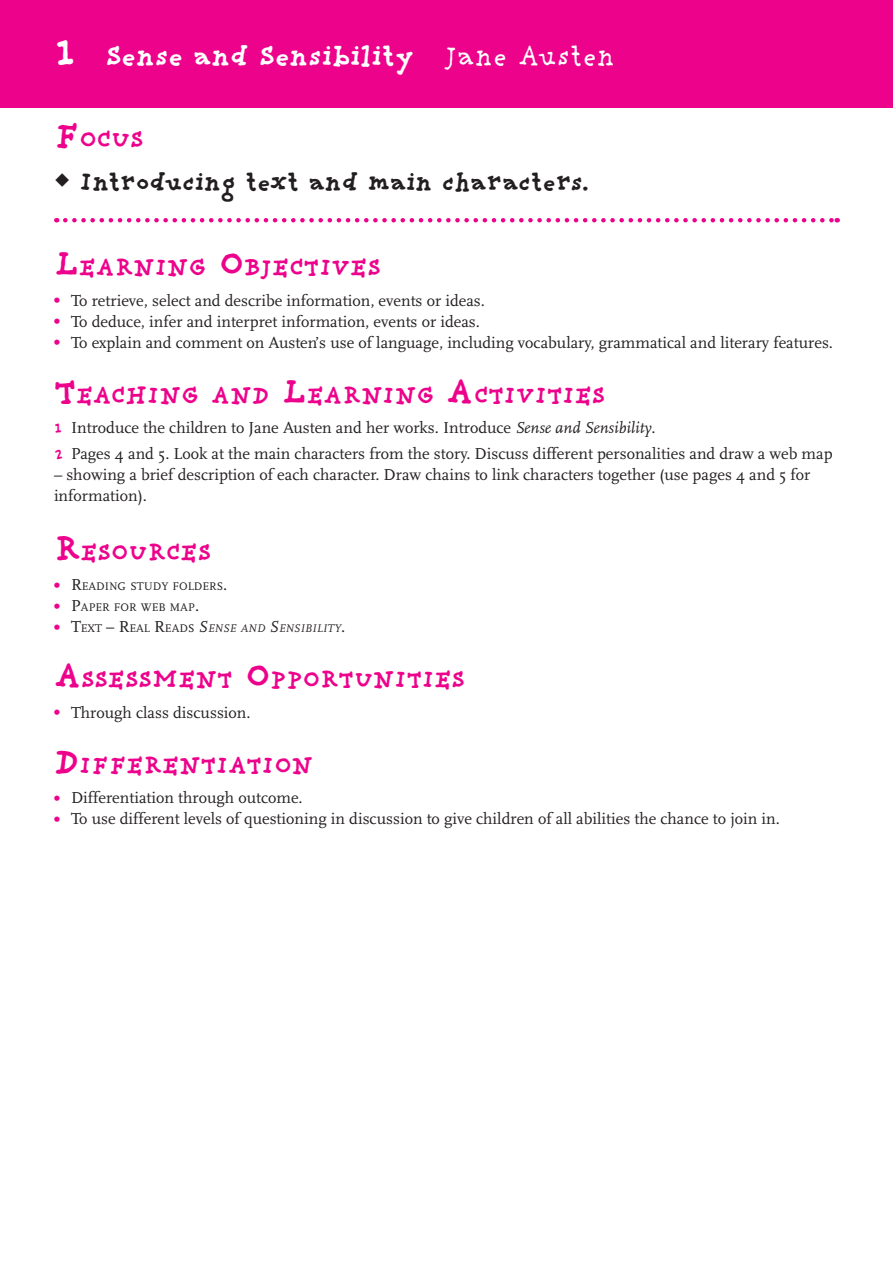
<style>
.page{position:relative;width:893px;height:1263px;background:#fff}
.page>*{position:absolute;margin:0;border:0;box-sizing:border-box;transform-origin:0 0}
.t1{font:700 30px "Providence";color:#fff}
.Focus_header_text{font:700 27px "Providence";color:#231f20}
.Main_pink_heading{font:700 25.2px "Providence";color:#ed028c}
.bulleted_pink_main_t{font:16.5px "Scala";color:#231f20}
.Pink_Numbered_main_t{font:16.5px/21px "Scala";color:#231f20}
.Bulleted_main_text_a{font:11.55px "Scala";color:#231f20}
.Bulleted_main_text_a-2{font:italic 11.55px "Scala";color:#231f20}
.s1{font-size:45px}
.s2{font-weight:400}
.s3{font-size:36px}
.s4{font-weight:700;color:#ed028c}
.s5{font-family:"Providence";font-weight:700;color:#ed028c}
.s6{font-style:italic}
.s7{font-weight:700;font-size:16.5px;color:#ed028c}
.s8{font-size:16.5px}
.s9{font-weight:700;font-style:normal;font-size:16.5px;color:#ed028c}
.s10{font-style:normal;font-size:16.5px}
.s11{font-style:normal}
</style>
<div class="page">
<div style="left:0;top:0;width:893px;height:108px;background:#ed028c"></div>
<svg style="left:65px;top:218px;width:773px;height:4px"></svg>
<p class="t1" style="left:54px;top:38px;width:563px"><span class="s1">1</span> Sense and Sensibility <span class="s2">Jane Austen</span></p>
<p class="Main_pink_heading" style="left:54px;top:124px;width:91px"><span class="s3">F</span>OCUS</p>
<p class="Focus_header_text" style="left:80px;top:166px;width:511px">Introducing text and main characters.</p>
<p class="Main_pink_heading" style="left:54px;top:253px;width:328px"><span class="s3">L</span>EARNING <span class="s3">O</span>BJECTIVES</p>
<p class="bulleted_pink_main_t" style="left:54px;top:291px;width:432px"><span class="s4">•</span> To retrieve, select and describe information, events or ideas.</p>
<p class="bulleted_pink_main_t" style="left:54px;top:312px;width:427px"><span class="s4">•</span> To deduce, infer and interpret information, events or ideas.</p>
<p class="bulleted_pink_main_t" style="left:54px;top:333px;width:781px"><span class="s4">•</span> To explain and comment on Austen’s use of language, including vocabulary, grammatical and literary features.</p>
<p class="Main_pink_heading" style="left:54px;top:380px;width:553px"><span class="s3">T</span>EACHING AND <span class="s3">L</span>EARNING <span class="s3">A</span> CTIVITIES</p>
<p class="Pink_Numbered_main_t" style="left:54px;top:418px;width:603px"><span class="s5">1</span> Introduce the children to Jane Austen and her works. Introduce <span class="s6">Sense and Sensibility</span>.</p>
<p class="Pink_Numbered_main_t" style="left:54px;top:443px;width:780px"><span class="s5">2</span> Pages 4 and 5. Look at the main characters from the story. Discuss different personalities and draw a web map</p>
<p class="Pink_Numbered_main_t" style="left:54px;top:464px;width:758px">– showing a brief description of each character. Draw chains to link characters together (use pages 4 and 5 for information).</p>
<p class="Main_pink_heading" style="left:54px;top:537px;width:159px"><span class="s3">R</span>ESOURCES</p>
<p class="Bulleted_main_text_a" style="left:54px;top:580px;width:175px"><span class="s7">•</span> <span class="s8">R</span>EADING STUDY FOLDERS<span class="s8">.</span></p>
<p class="Bulleted_main_text_a" style="left:54px;top:601px;width:147px"><span class="s7">•</span> <span class="s8">P</span>APER FOR WEB MAP<span class="s8">.</span></p>
<p class="Bulleted_main_text_a-2" style="left:54px;top:622px;width:293px"><span class="s9">•</span> <span class="s10">T</span><span class="s11">EXT</span> <span class="s10">– R</span><span class="s11">EAL</span> <span class="s10">R</span><span class="s11">EADS</span> <span class="s8">S</span>ENSE AND <span class="s8">S</span>ENSIBILITY<span class="s10">.</span></p>
<p class="Main_pink_heading" style="left:54px;top:665px;width:412px"><span class="s3">A</span> SSESSMENT <span class="s3">O</span> PPORTUNITIES</p>
<p class="bulleted_pink_main_t" style="left:54px;top:703px;width:198px"><span class="s4">•</span> Through class discussion.</p>
<p class="Main_pink_heading" style="left:54px;top:750px;width:261px"><span class="s3">D</span> IFFERENTIATION</p>
<p class="bulleted_pink_main_t" style="left:54px;top:789px;width:250px"><span class="s4">•</span> Differentiation through outcome.</p>
<p class="bulleted_pink_main_t" style="left:54px;top:810px;width:727px"><span class="s4">•</span> To use different levels of questioning in discussion to give children of all abilities the chance to join in.</p>
</div>
